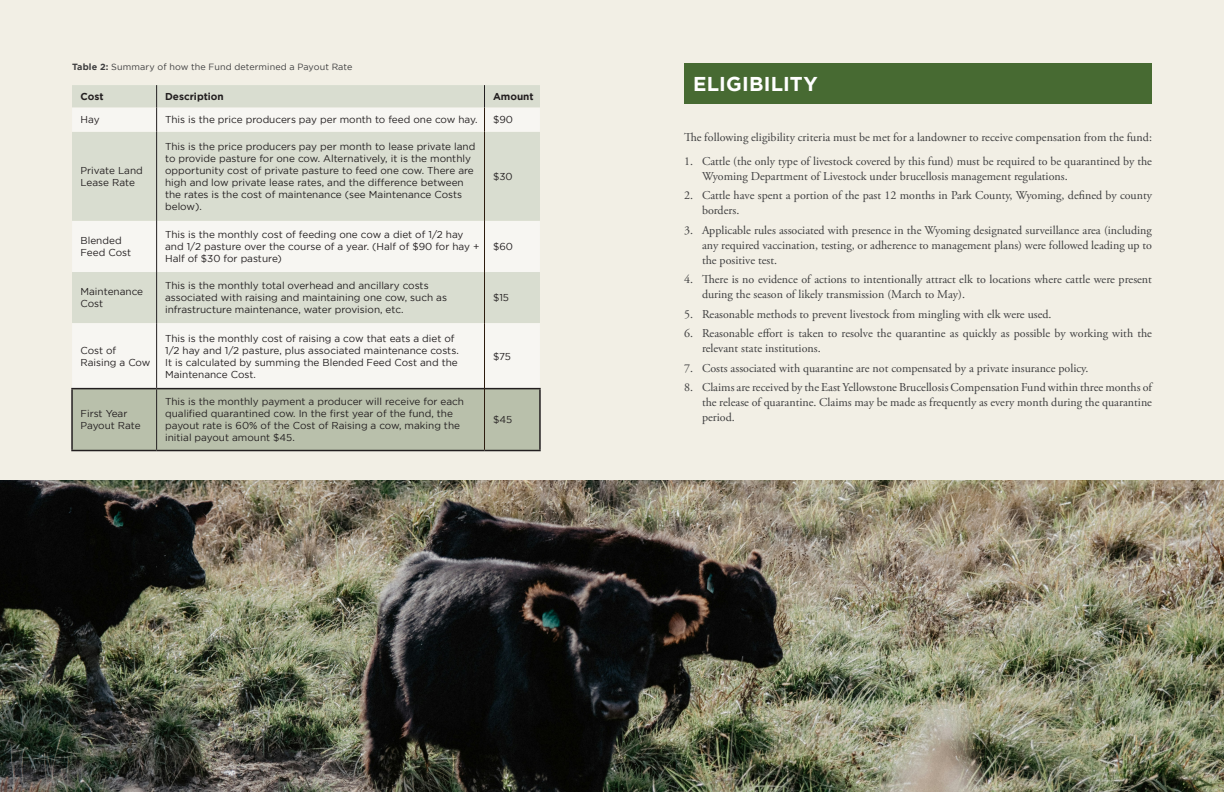
<style>
.page{position:relative;width:1224px;height:792px;background:#fff}
.page>*{position:absolute;margin:0;border:0;box-sizing:border-box;transform-origin:0 0}
.t1{font:700 20px "Gotham";letter-spacing:.015em;color:#fff}
.BODY_COPY{font:12px/15px "Adobe Garamond Pro";color:#3e3e3f}
.t2{font:10px/12px "Gotham";color:#231f20}
.t3{font:700 10px "Gotham";color:#231f20}
.BODY_COPY-2{font:9px "Gotham";letter-spacing:.01em;color:#3e3e3f}
.s1{font-weight:700}
</style>
<div class="page">
<div style="left:0;top:0;width:612px;height:792px;background:#f2efe5"></div>
<div style="left:612px;top:0;width:612px;height:792px;background:#f2efe5"></div>
<div style="left:72px;top:85px;width:468px;height:23px;background:#d9ddd0"></div>
<svg style="left:72px;top:108px;width:468px;height:280px;fill:#ddddd6"></svg>
<div style="left:73px;top:389px;width:466px;height:61px;background:#b9c0ab"></div>
<hr style="left:156px;top:132px;width:1px;height:89px;background:#231f20">
<hr style="left:156px;top:221px;width:1px;height:51px;background:#231f20">
<hr style="left:156px;top:272px;width:1px;height:51px;background:#231f20">
<hr style="left:156px;top:323px;width:1px;height:65px;background:#231f20">
<hr style="left:156px;top:389px;width:1px;height:61px;background:#231f20">
<hr style="left:71px;top:388px;width:86px;height:1px;background:#231f20">
<hr style="left:71px;top:389px;width:2px;height:61px;background:#231f20">
<hr style="left:157px;top:388px;width:327px;height:1px;background:#231f20">
<hr style="left:485px;top:388px;width:56px;height:1px;background:#231f20">
<hr style="left:539px;top:389px;width:2px;height:61px;background:#231f20">
<hr style="left:71px;top:450px;width:86px;height:1px;background:#231f20">
<hr style="left:157px;top:450px;width:328px;height:1px;background:#231f20">
<hr style="left:485px;top:450px;width:56px;height:1px;background:#231f20">
<hr style="left:484px;top:132px;width:1px;height:89px;background:#2c1c0e">
<hr style="left:484px;top:221px;width:1px;height:51px;background:#2c1c0e">
<hr style="left:484px;top:272px;width:1px;height:51px;background:#2c1c0e">
<hr style="left:484px;top:323px;width:1px;height:66px;background:#2c1c0e">
<hr style="left:484px;top:389px;width:1px;height:61px;background:#2c1c0e">
<svg style="left:156px;top:85px;width:1px;height:47px"></svg>
<svg style="left:484px;top:85px;width:1px;height:47px"></svg>
<img style="left:0;top:480px;width:1224px;height:312px">
<div style="left:684px;top:63px;width:468px;height:41px;background:#476a32"></div>
<p class="BODY_COPY-2" style="left:72px;top:61px;width:282px"><span class="s1">Table 2:</span> Summary of how the Fund determined a Payout Rate</p>
<p class="t3" style="left:81px;top:91px;width:25px">Cost</p>
<p class="t3" style="left:165px;top:91px;width:60px">Description</p>
<p class="t3" style="left:493px;top:91px;width:42px">Amount</p>
<p class="t2" style="left:81px;top:114px;width:21px">Hay</p>
<p class="t2" style="left:165px;top:114px;width:314px">This is the price producers pay per month to feed one cow hay.</p>
<p class="t2" style="left:493px;top:114px;width:21px">$90</p>
<p class="t2" style="left:81px;top:164px;width:64px">Private Land<br>Lease Rate</p>
<p class="t2" style="left:81px;top:234px;width:43px">Blended</p>
<p class="t2" style="left:81px;top:246px;width:52px">Feed Cost</p>
<p class="t2" style="left:165px;top:140px;width:312px">This is the price producers pay per month to lease private land to provide pasture for one cow. Alternatively, it is the monthly opportunity cost of private pasture to feed one cow. There are high and low private lease rates, and the difference between the rates is the cost of maintenance (see Maintenance Costs below).</p>
<p class="t2" style="left:165px;top:228px;width:316px">This is the monthly cost of feeding one cow a diet of 1/2 hay and 1/2 pasture over the course of a year. (Half of $90 for hay +<br>Half of $30 for pasture)</p>
<p class="t2" style="left:493px;top:170px;width:21px">$30</p>
<p class="t2" style="left:493px;top:240px;width:21px">$60</p>
<p class="t2" style="left:81px;top:286px;width:64px">Maintenance<br>Cost</p>
<p class="t2" style="left:165px;top:280px;width:283px">This is the monthly total overhead and ancillary costs associated with raising and maintaining one cow, such as infrastructure maintenance, water provision, etc.</p>
<p class="t2" style="left:493px;top:292px;width:18px">$15</p>
<p class="t2" style="left:81px;top:344px;width:71px">Cost of<br>Raising a Cow</p>
<p class="t2" style="left:165px;top:332px;width:295px">This is the monthly cost of raising a cow that eats a diet of 1/2 hay and 1/2 pasture, plus associated maintenance costs.<br>It is calculated by summing the Blended Feed Cost and the Maintenance Cost.</p>
<p class="t2" style="left:493px;top:350px;width:20px">$75</p>
<p class="t2" style="left:81px;top:408px;width:62px">First Year<br>Payout Rate</p>
<p class="t2" style="left:165px;top:396px;width:301px">This is the monthly payment a producer will receive for each qualified quarantined cow. In the first year of the fund, the payout rate is 60% of the Cost of Raising a cow, making the initial payout amount $45.</p>
<p class="t2" style="left:493px;top:414px;width:21px">$45</p>
<p class="t1" style="left:693px;top:72px;width:126px">ELIGIBILITY</p>
<p class="BODY_COPY" style="left:684px;top:130px;width:470px">The following eligibility criteria must be met for a landowner to receive compensation from the fund:</p>
<p class="BODY_COPY" style="left:702px;top:154px;width:452px;text-indent:-18px">1. Cattle (the only type of livestock covered by this fund) must be required to be quarantined by the<br>Wyoming Department of Livestock under brucellosis management regulations.</p>
<p class="BODY_COPY" style="left:702px;top:188px;width:452px;text-indent:-18px">2. Cattle have spent a portion of the past 12 months in Park County, Wyoming, defined by county borders.</p>
<p class="BODY_COPY" style="left:702px;top:223px;width:452px;text-align:justify;text-indent:-18px">3. Applicable rules associated with presence in the Wyoming designated surveillance area (including any required vaccination, testing, or adherence to management plans) were followed leading up to the positive test.</p>
<p class="BODY_COPY" style="left:702px;top:272px;width:451px;text-indent:-18px">4. There is no evidence of actions to intentionally attract elk to locations where cattle were present during the season of likely transmission (March to May).</p>
<p class="BODY_COPY" style="left:684px;top:307px;width:369px">5. Reasonable methods to prevent livestock from mingling with elk were used.</p>
<p class="BODY_COPY" style="left:702px;top:326px;width:451px;text-indent:-18px">6. Reasonable effort is taken to resolve the quarantine as quickly as possible by working with the relevant state institutions.</p>
<p class="BODY_COPY" style="left:684px;top:361px;width:406px">7. Costs associated with quarantine are not compensated by a private insurance policy.</p>
<p class="BODY_COPY" style="left:702px;top:380px;width:452px;text-align:justify;text-indent:-18px">8. Claims are received by the East Yellowstone Brucellosis Compensation Fund within three months of the release of quarantine. Claims may be made as frequently as every month during the quarantine period.</p>
</div>
